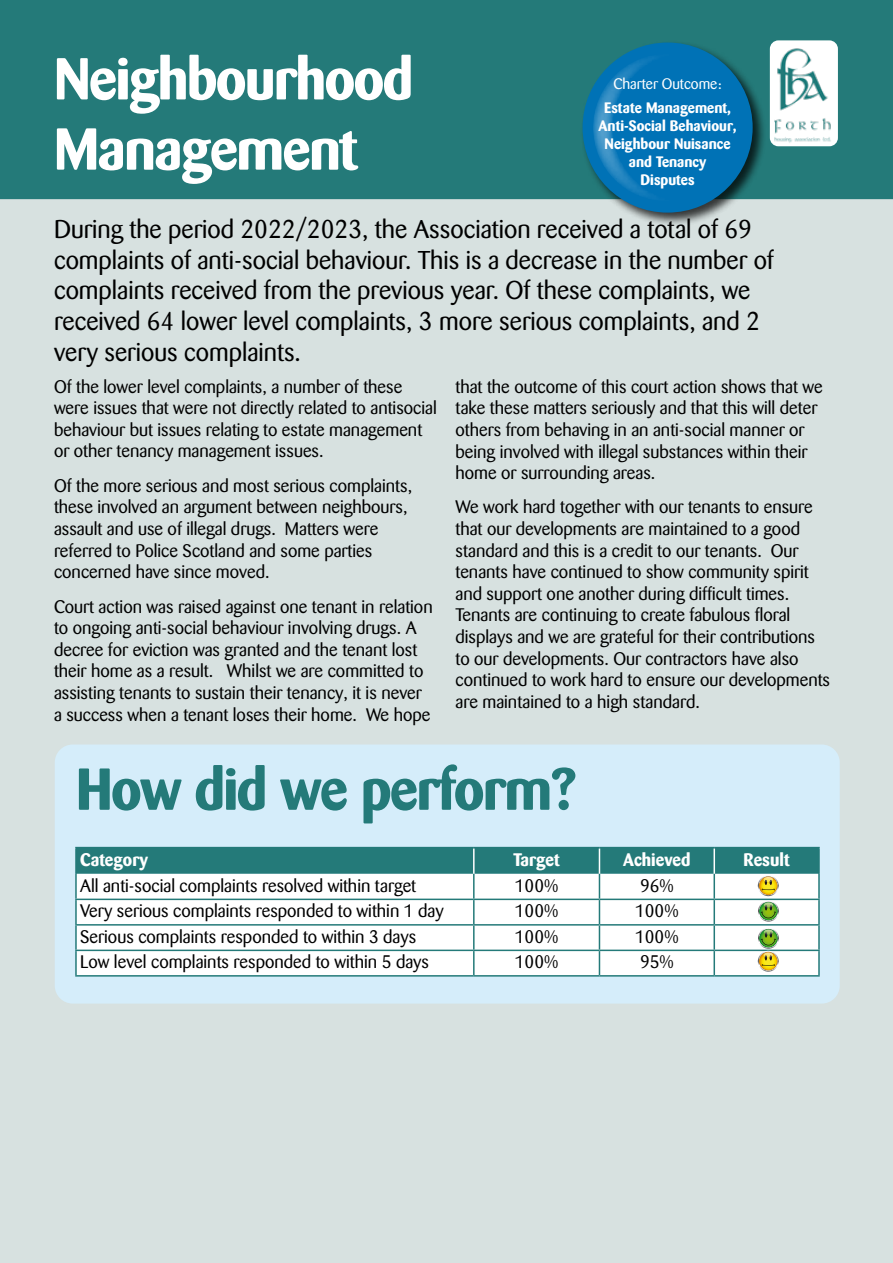
<style>
.page{position:relative;width:893px;height:1263px;background:#d7e1e0}
.page>*{position:absolute;margin:0;border:0;box-sizing:border-box;transform-origin:0 0}
.t1{font:700 58.5px/70.2px "Barmeno";letter-spacing:-.025em;color:#fff}
.t2{font:700 58.5px "Barmeno";letter-spacing:-.025em;color:#247a79}
.t3{font:25.5px/30.6px "Barmeno";color:#000}
.t4{font:18px/21.6px "Barmeno";color:#000}
.t5{font:700 18px "Barmeno";color:#fff}
.t6{font:700 15px/18px "Barmeno";color:#fff;text-align:center}
.t7{font:15px "Barmeno";color:#fff}
</style>
<div class="page">
<div style="left:0;top:0;width:893px;height:199px;background:#247a79"></div>
<div style="left:770px;top:40px;width:68px;height:106px;background:#fff;border-radius:9px"></div>
<img style="left:775px;top:48px;width:58px;height:100px">
<div style="left:55px;top:744px;width:785px;height:259px;background:#d5edfa;border-radius:18px"></div>
<hr style="left:75px;top:898px;width:399px;height:2px;background:#247a79">
<hr style="left:75px;top:924px;width:399px;height:1px;background:#247a79">
<hr style="left:714px;top:898px;width:106px;height:2px;background:#247a79">
<hr style="left:714px;top:924px;width:106px;height:1px;background:#247a79">
<hr style="left:75px;top:949px;width:399px;height:2px;background:#247a79">
<hr style="left:714px;top:949px;width:106px;height:2px;background:#247a79">
<hr style="left:75px;top:847px;width:399px;height:1px;background:#247a79">
<hr style="left:75px;top:848px;width:2px;height:26px;background:#247a79">
<hr style="left:714px;top:847px;width:106px;height:1px;background:#247a79">
<hr style="left:818px;top:848px;width:2px;height:26px;background:#247a79">
<hr style="left:75px;top:874px;width:2px;height:24px;background:#247a79">
<hr style="left:818px;top:874px;width:2px;height:24px;background:#247a79">
<hr style="left:75px;top:900px;width:2px;height:24px;background:#247a79">
<hr style="left:818px;top:900px;width:2px;height:24px;background:#247a79">
<hr style="left:75px;top:925px;width:2px;height:24px;background:#247a79">
<hr style="left:818px;top:925px;width:2px;height:24px;background:#247a79">
<hr style="left:75px;top:951px;width:2px;height:24px;background:#247a79">
<hr style="left:818px;top:951px;width:2px;height:24px;background:#247a79">
<hr style="left:75px;top:975px;width:399px;height:1px;background:#247a79">
<hr style="left:474px;top:975px;width:125px;height:1px;background:#247a79">
<hr style="left:599px;top:975px;width:115px;height:1px;background:#247a79">
<hr style="left:714px;top:975px;width:106px;height:1px;background:#247a79">
<svg style="left:76px;top:847px;width:743px;height:128px;background:#c7dcda"></svg>
<div style="left:580px;top:40px;width:187px;height:187px;background:#000;opacity:.75"></div>
<div style="left:583px;top:43px;width:170px;height:170px;background:#0072b6;border-radius:50%"></div>
<svg style="left:593px;top:54px;width:61px;height:147px"></svg>
<h1 class="t1" style="left:54px;top:44px;width:361px">Neighbourhood<br>Management</h1>
<p class="t7" style="left:613px;top:75px;width:110px">Charter Outcome:</p>
<p class="t6" style="left:598px;top:99px;width:140px">Estate Management,<br>Anti-Social Behaviour,<br>Neighbour Nuisance and Tenancy<br>Disputes</p>
<p class="t3" style="left:54px;top:214px;width:721px">During the period 2022/2023, the Association received a total of 69 complaints of anti-social behaviour. This is a decrease in the number of complaints received from the previous year. Of these complaints, we received 64 lower level complaints, 3 more serious complaints, and 2 very serious complaints.</p>
<p class="t4" style="left:54px;top:376px;width:384px">Of the lower level complaints, a number of these were issues that were not directly related to antisocial behaviour but issues relating to estate management or other tenancy management issues.</p>
<p class="t4" style="left:54px;top:475px;width:360px">Of the more serious and most serious complaints, these involved an argument between neighbours, assault and use of illegal drugs. Matters were referred to Police Scotland and some parties concerned have since moved.</p>
<p class="t4" style="left:54px;top:596px;width:380px">Court action was raised against one tenant in relation to ongoing anti-social behaviour involving drugs. A decree for eviction was granted and the tenant lost their home as a result. Whilst we are committed to assisting tenants to sustain their tenancy, it is never a success when a tenant loses their home. We hope</p>
<p class="t4" style="left:455px;top:376px;width:369px">that the outcome of this court action shows that we take these matters seriously and that this will deter others from behaving in an anti-social manner or being involved with illegal substances within their home or surrounding areas.</p>
<p class="t4" style="left:455px;top:497px;width:376px">We work hard together with our tenants to ensure that our developments are maintained to a good standard and this is a credit to our tenants. Our tenants have continued to show community spirit and support one another during difficult times.<br>Tenants are continuing to create fabulous floral displays and we are grateful for their contributions to our developments. Our contractors have also continued to work hard to ensure our developments are maintained to a high standard.</p>
<h1 class="t2" style="left:76px;top:754px;width:502px">How did we perform?</h1>
<p class="t5" style="left:80px;top:849px;width:69px">Category</p>
<p class="t5" style="left:513px;top:849px;width:48px">Target</p>
<p class="t5" style="left:623px;top:849px;width:69px">Achieved</p>
<p class="t5" style="left:744px;top:849px;width:48px">Result</p>
<p class="t4" style="left:80px;top:875px;width:337px">All anti-social complaints resolved within target</p>
<p class="t4" style="left:515px;top:875px;width:45px">100%</p>
<p class="t4" style="left:640px;top:875px;width:35px">96%</p>
<p class="t4" style="left:80px;top:900px;width:365px">Very serious complaints responded to within 1 day</p>
<p class="t4" style="left:515px;top:900px;width:45px">100%</p>
<p class="t4" style="left:635px;top:900px;width:45px">100%</p>
<p class="t4" style="left:80px;top:926px;width:338px">Serious complaints responded to within 3 days</p>
<p class="t4" style="left:515px;top:926px;width:45px">100%</p>
<p class="t4" style="left:635px;top:926px;width:45px">100%</p>
<p class="t4" style="left:80px;top:951px;width:350px">Low level complaints responded to within 5 days</p>
<p class="t4" style="left:515px;top:951px;width:45px">100%</p>
<p class="t4" style="left:640px;top:951px;width:35px">95%</p>
</div>
